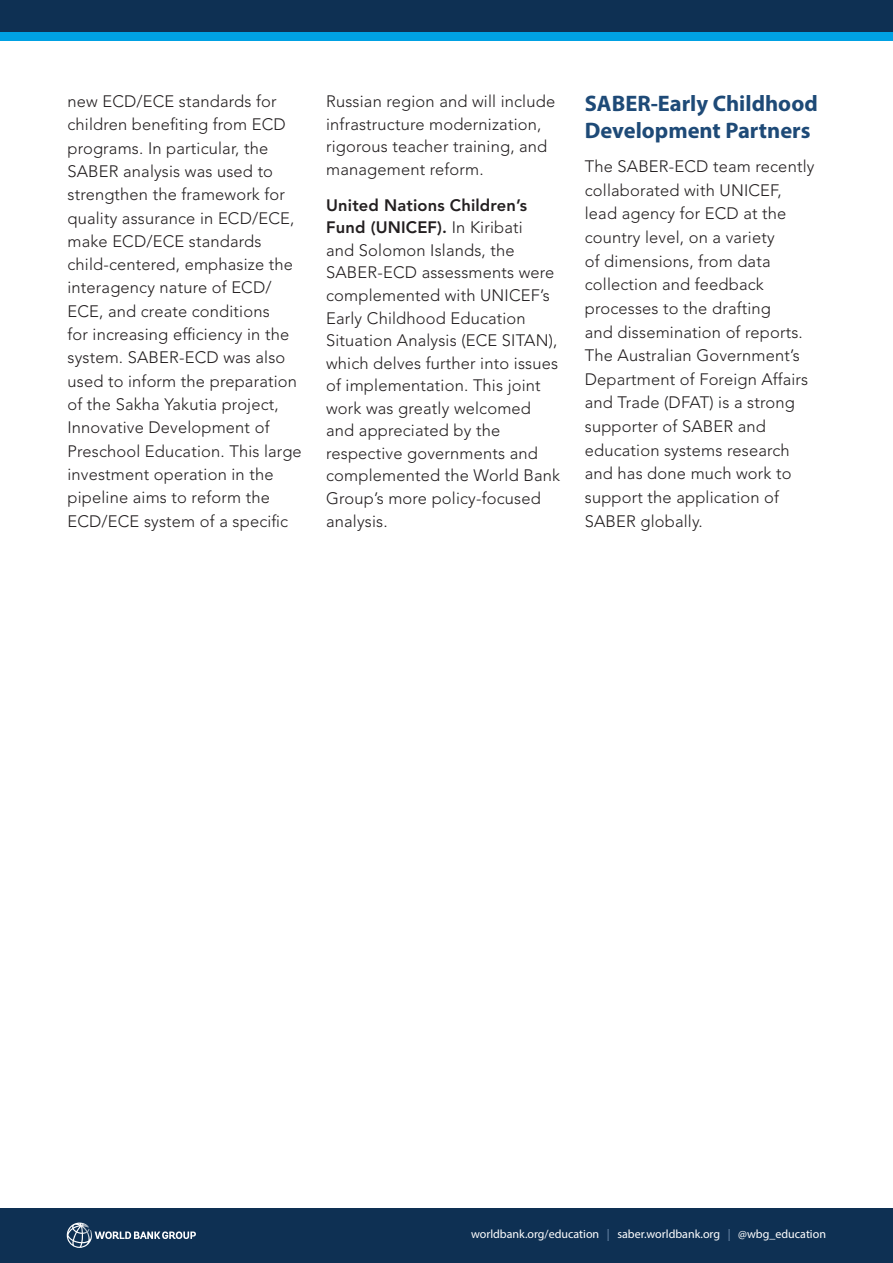
<style>
.page{position:relative;width:893px;height:1263px;background:#fff}
.page>*{position:absolute;margin:0;border:0;box-sizing:border-box;transform-origin:0 0}
.Head1{font:700 22.5px/26.7px "Myriad Pro";color:#1e4a77}
.Body_text{font:300 16.5px/23.2px "Avenir LT Std";letter-spacing:.01em;color:#231f20}
.t1{font:12px "Myriad Pro";color:#fff}
.s1{font-weight:800}
.s2{color:#7391af}
</style>
<div class="page">
<div style="left:0;top:14px;width:893px;height:27px;background:#00a1e3"></div>
<div style="left:0;top:0;width:893px;height:31px;background:#0e3053"></div>
<div style="left:0;top:1208px;width:893px;height:55px;background:#0e3053"></div>
<svg style="left:67px;top:1222px;width:129px;height:26px"></svg>
<p class="Body_text" style="left:68px;top:90px;width:236px">new ECD/ECE standards for children benefiting from ECD programs. In particular, the<br>SABER analysis was used to strengthen the framework for quality assurance in ECD/ECE, make ECD/ECE standards child-centered, emphasize the interagency nature of ECD/<br>ECE, and create conditions<br>for increasing efficiency in the system. SABER-ECD was also used to inform the preparation of the Sakha Yakutia project,<br>Innovative Development of<br>Preschool Education. This large investment operation in the pipeline aims to reform the<br>ECD/ECE system of a specific</p>
<p class="Body_text" style="left:326px;top:90px;width:230px;line-height:22.5px">Russian region and will include infrastructure modernization, rigorous teacher training, and management reform.</p>
<p class="Body_text" style="left:326px;top:194px;width:235px;line-height:22.5px"><span class="s1">United Nations Children’s<br>Fund (UNICEF).</span> In Kiribati<br>and Solomon Islands, the<br>SABER-ECD assessments were complemented with UNICEF’s<br>Early Childhood Education<br>Situation Analysis (ECE SITAN), which delves further into issues of implementation. This joint work was greatly welcomed and appreciated by the respective governments and complemented the World Bank<br>Group’s more policy-focused analysis.</p>
<p class="Head1" style="left:585px;top:90px;width:234px">SABER-Early Childhood<br>Development Partners</p>
<p class="Body_text" style="left:585px;top:155px;width:231px">The SABER-ECD team recently collaborated with UNICEF, lead agency for ECD at the country level, on a variety<br>of dimensions, from data collection and feedback processes to the drafting<br>and dissemination of reports.<br>The Australian Government’s<br>Department of Foreign Affairs and Trade (DFAT) is a strong supporter of SABER and education systems research and has done much work to support the application of<br>SABER globally.</p>
<p class="t1" style="left:471px;top:1226px;width:356px">worldbank.org/education <span class="s2">|</span> saber.worldbank.org <span class="s2">|</span> @wbg_education</p>
</div>
